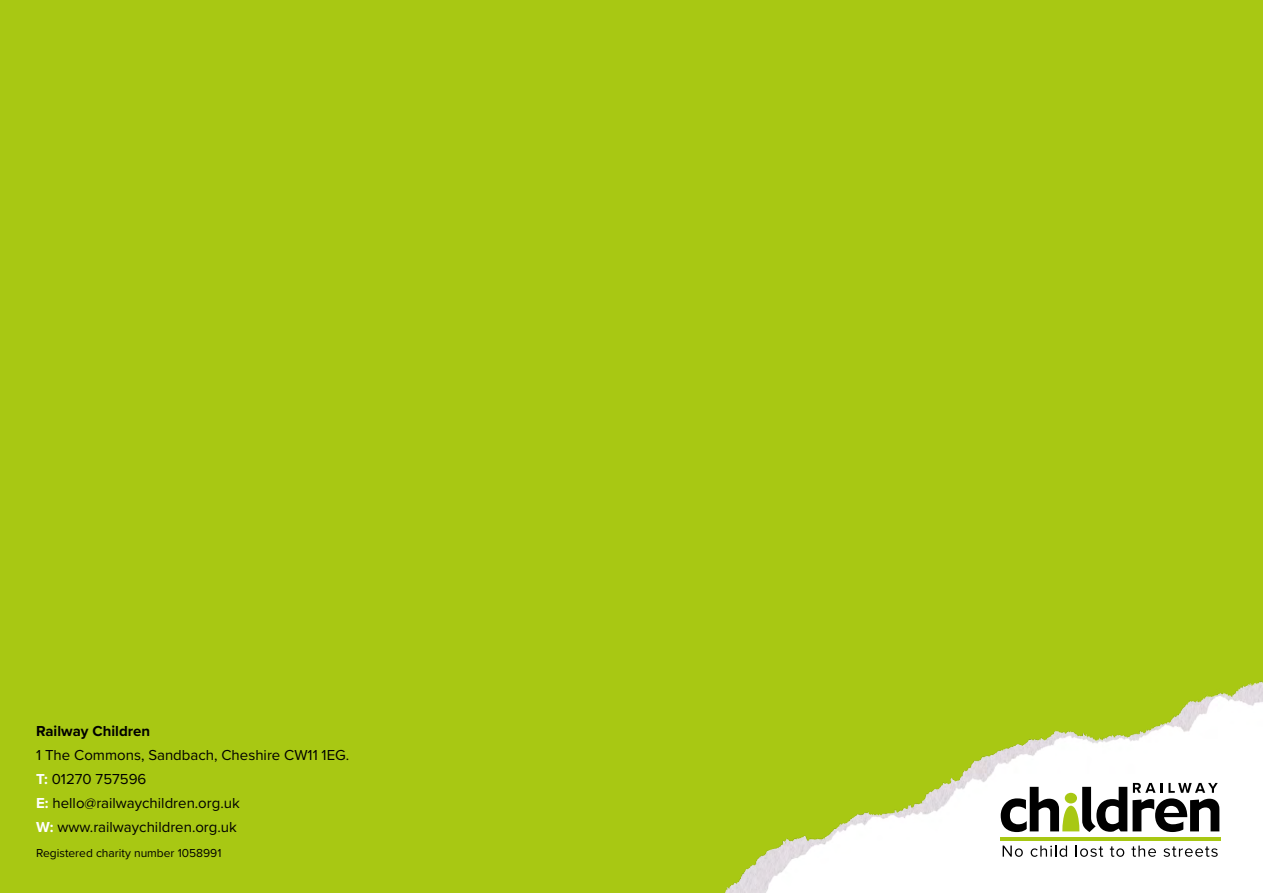
<style>
.page{position:relative;width:1263px;height:893px;background:#a8c813}
.page>*{position:absolute;margin:0;border:0;box-sizing:border-box;transform-origin:0 0}
.t1{font:15px "Proxima Nova";color:#000}
.t2{font:700 15px "Proxima Nova";color:#000}
.t3{font:12px "Proxima Nova";color:#000}
.s1{font-weight:700;color:#fff}
</style>
<div class="page">
<img style="left:724px;top:681px;width:539px;height:212px">
<hr style="left:1000px;top:838px;width:220px;height:3px;background:#a8c813">
<svg style="left:1003px;top:845px;width:20px;height:12px"></svg>
<svg style="left:1031px;top:845px;width:36px;height:12px"></svg>
<svg style="left:1076px;top:845px;width:27px;height:12px"></svg>
<svg style="left:1110px;top:846px;width:14px;height:11px"></svg>
<svg style="left:1131px;top:845px;width:25px;height:12px"></svg>
<svg style="left:1163px;top:846px;width:55px;height:11px"></svg>
<svg style="left:1001px;top:783px;width:218px;height:49px;background:#93948d"></svg>
<p class="t2" style="left:36px;top:719px;width:116px">Railway Children</p>
<p class="t1" style="left:36px;top:743px;width:315px">1 The Commons, Sandbach, Cheshire CW11 1EG.</p>
<p class="t1" style="left:36px;top:767px;width:112px"><span class="s1">T:</span> 01270 757596</p>
<p class="t1" style="left:36px;top:791px;width:205px"><span class="s1">E:</span> hello@railwaychildren.org.uk</p>
<p class="t1" style="left:36px;top:816px;width:202px"><span class="s1">W:</span> www.railwaychildren.org.uk</p>
<p class="t3" style="left:36px;top:844px;width:187px">Registered charity number 1058991</p>
</div>
